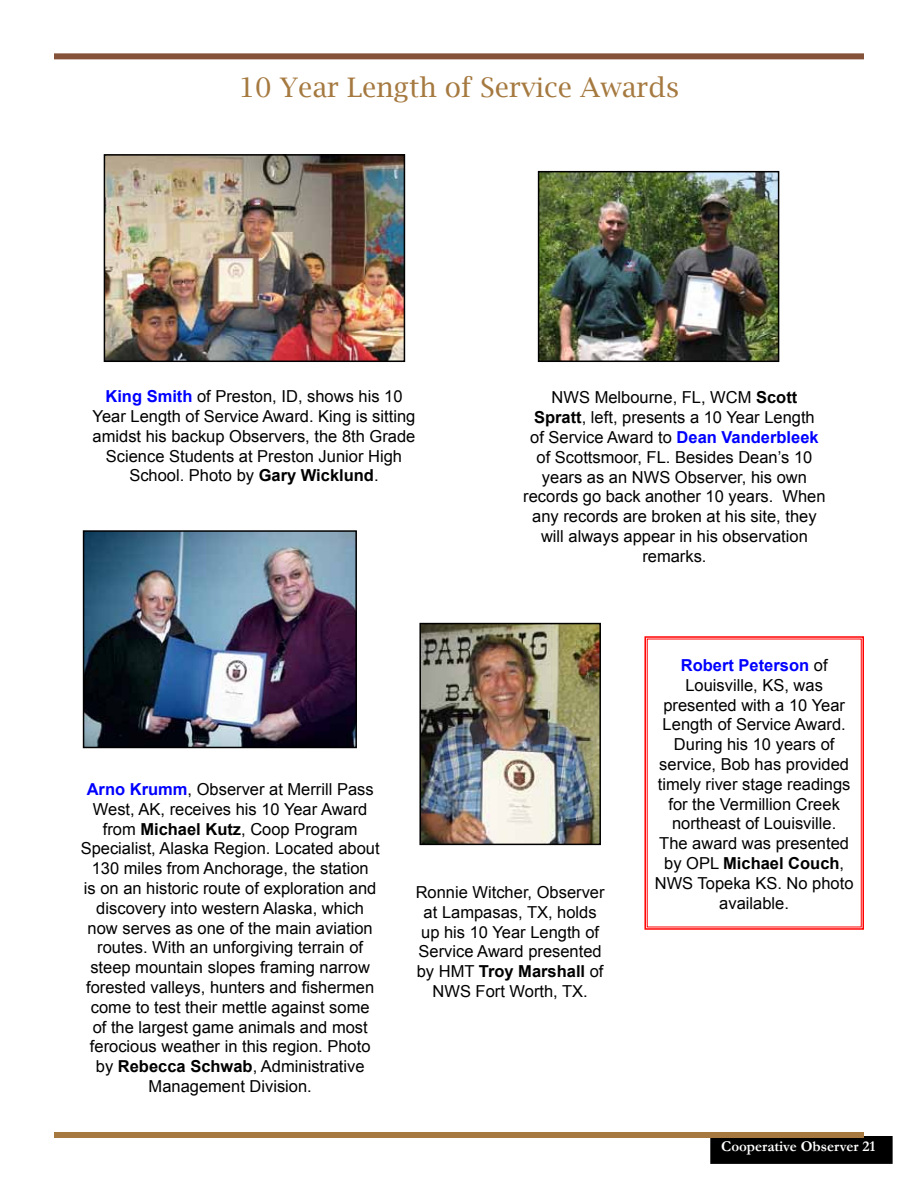
<style>
.page{position:relative;width:918px;height:1188px;background:#fff}
.page>*{position:absolute;margin:0;border:0;box-sizing:border-box;transform-origin:0 0}
.t1{font:27px "Lucida Bright";color:#a5793f}
.t2{font:16.5px/19.8px "Arial";color:#000;text-align:center}
.t3{font:700 15px "Garamond";color:#fff}
.s1{font-weight:700;color:#00f}
.s2{font-weight:700}
</style>
<div class="page">
<div style="left:711px;top:1137px;width:181px;height:26px;background:#000"></div>
<div style="left:710px;top:1136px;width:183px;height:28px;border:2px solid #000"></div>
<div style="left:54px;top:1132px;width:810px;height:6px;background:#a5793f"></div>
<img style="left:86px;top:533px;width:268px;height:212px">
<div style="left:83px;top:530px;width:274px;height:218px;border:2px solid #000"></div>
<div style="left:54px;top:53px;width:810px;height:6px;background:#845339"></div>
<img style="left:541px;top:174px;width:235px;height:185px">
<div style="left:538px;top:171px;width:241px;height:191px;border:2px solid #000"></div>
<img style="left:422px;top:626px;width:176px;height:216px">
<div style="left:419px;top:623px;width:182px;height:222px;border:2px solid #000"></div>
<img style="left:107px;top:157px;width:295px;height:202px">
<div style="left:104px;top:154px;width:301px;height:208px;border:2px solid #000"></div>
<svg style="left:644px;top:636px;width:220px;height:294px"></svg>
<h1 class="t1" style="left:239px;top:72px;width:442px">10 Year Length of Service Awards</h1>
<p class="t2" style="left:93px;top:387px;width:324px"><span class="s1">King Smith</span> of Preston, ID, shows his 10<br>Year Length of Service Award. King is sitting amidst his backup Observers, the 8th Grade Science Students at Preston Junior High School. Photo by <span class="s2">Gary Wicklund</span>.</p>
<p class="t2" style="left:523px;top:388px;width:304px">NWS Melbourne, FL, WCM <span class="s2">Scott<br>Spratt</span>, left, presents a 10 Year Length<br>of Service Award to <span class="s1">Dean Vanderbleek </span>of Scottsmoor, FL. Besides Dean’s 10 years as an NWS Observer, his own records go back another 10 years. When any records are broken at his site, they will always appear in his observation remarks.</p>
<p class="t2" style="left:81px;top:779px;width:300px"><span class="s1">Arno Krumm</span>, Observer at Merrill Pass West, AK, receives his 10 Year Award from <span class="s2">Michael Kutz</span>, Coop Program Specialist, Alaska Region. Located about 130 miles from Anchorage, the station<br>is on an historic route of exploration and discovery into western Alaska, which now serves as one of the main aviation routes. With an unforgiving terrain of steep mountain slopes framing narrow forested valleys, hunters and fishermen come to test their mettle against some<br>of the largest game animals and most ferocious weather in this region. Photo by <span class="s2">Rebecca Schwab</span>, Administrative Management Division.</p>
<p class="t2" style="left:416px;top:883px;width:190px">Ronnie Witcher, Observer at Lampasas, TX, holds up his 10 Year Length of<br>Service Award presented by HMT <span class="s2">Troy Marshall</span> of<br>NWS Fort Worth, TX.</p>
<p class="t2" style="left:655px;top:656px;width:200px"><span class="s1">Robert Peterson</span> of<br>Louisville, KS, was presented with a 10 Year<br>Length of Service Award.<br>During his 10 years of service, Bob has provided timely river stage readings for the Vermillion Creek northeast of Louisville.<br>The award was presented by OPL <span class="s2">Michael Couch</span>,<br>NWS Topeka KS. No photo available.</p>
<p class="t3" style="left:721px;top:1136px;width:156px">Cooperative Observer 21</p>
</div>
